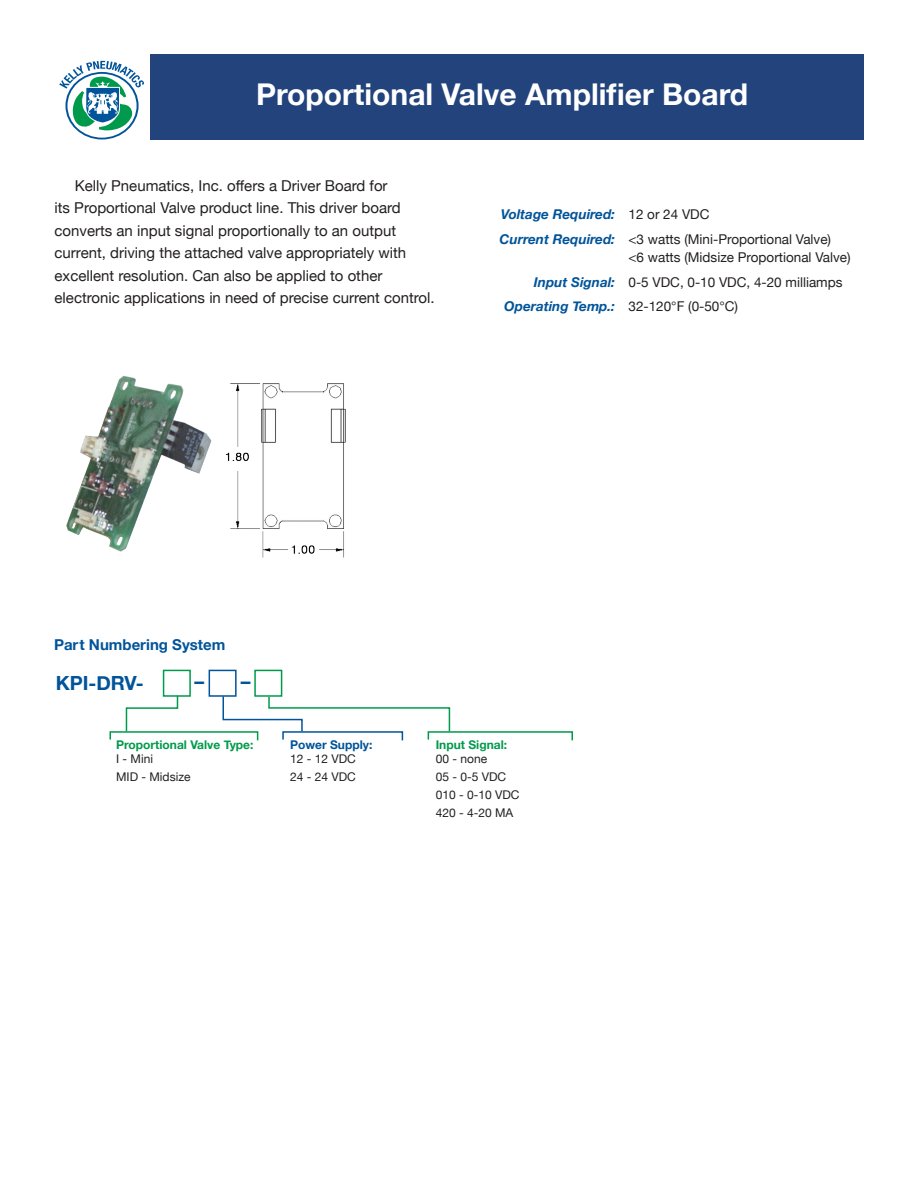
<style>
.page{position:relative;width:918px;height:1188px;background:#fff}
.page>*{position:absolute;margin:0;border:0;box-sizing:border-box;transform-origin:0 0}
.t1{font:700 30px "Helvetica Neue";color:#fff}
.t2{font:700 19.5px "Helvetica Neue";color:#01549a}
.t3{font:15px/22.5px "Helvetica Neue";color:#231f20}
.t4{font:700 15px "Helvetica Neue";color:#01549a}
.t5{font:13.5px/18px "Helvetica Neue";color:#231f20}
.t6{font:italic 700 13.5px "Helvetica Neue";color:#01549a}
.t7{font:12px "Helvetica Neue";color:#231f20}
.t8{font:700 12px/14.4px "Helvetica Neue";color:#009a4c}
.t9{font:700 12px/14.4px "Helvetica Neue";color:#01549a}
.s1{font-weight:400;font-style:normal;color:#231f20}
.s2{font-weight:700;font-style:italic;color:#01549a}
.s3{font-weight:400;color:#231f20}
</style>
<div class="page">
<div style="left:150px;top:54px;width:714px;height:86px;background:#22437c"></div>
<svg style="left:59px;top:61px;width:85px;height:79px"></svg>
<img style="left:66px;top:375px;width:280px;height:183px">
<div style="left:163px;top:670px;width:28px;height:27px;border:2px solid #009a4c"></div>
<div style="left:209px;top:670px;width:28px;height:27px;border:2px solid #01549a"></div>
<div style="left:254px;top:670px;width:28px;height:27px;border:2px solid #009a4c"></div>
<svg style="left:109px;top:694px;width:464px;height:47px"></svg>
<p class="t1" style="left:256px;top:76px;width:494px">Proportional Valve Amplifier Board</p>
<p class="t3" style="left:55px;top:174px;width:382px;text-indent:20px">Kelly Pneumatics, Inc. offers a Driver Board for<br>its Proportional Valve product line. This driver board converts an input signal proportionally to an output current, driving the attached valve appropriately with excellent resolution. Can also be applied to other electronic applications in need of precise current control.</p>
<p class="t6" style="left:501px;top:206px;width:210px">Voltage Required: <span class="s1">12 or 24 VDC</span></p>
<p class="t5" style="left:629px;top:230px;width:224px;text-indent:-129px"><span class="s2">Current Required:</span> &lt;3 watts (Mini-Proportional Valve)<br>&lt;6 watts (Midsize Proportional Valve)</p>
<p class="t5" style="left:534px;top:273px;width:310px"><span class="s2">Input Signal:</span> 0-5 VDC, 0-10 VDC, 4-20 milliamps</p>
<p class="t5" style="left:504px;top:297px;width:235px"><span class="s2">Operating Temp.:</span> 32-120°F (0-50°C)</p>
<p class="t4" style="left:54px;top:635px;width:173px">Part Numbering System</p>
<p class="t2" style="left:194px;top:669px;width:11px">–</p>
<p class="t2" style="left:241px;top:669px;width:11px">–</p>
<p class="t2" style="left:56px;top:671px;width:90px">KPI-DRV-</p>
<p class="t8" style="left:116px;top:737px;width:139px">Proportional Valve Type:<br><span class="s3">I - Mini</span></p>
<p class="t7" style="left:116px;top:770px;width:76px">MID - Midsize</p>
<p class="t9" style="left:290px;top:737px;width:84px">Power Supply:<br><span class="s3">12 - 12 VDC</span></p>
<p class="t7" style="left:290px;top:770px;width:67px">24 - 24 VDC</p>
<p class="t8" style="left:436px;top:737px;width:73px">Input Signal:<br><span class="s3">00 - none</span></p>
<p class="t7" style="left:436px;top:770px;width:72px">05 - 0-5 VDC</p>
<p class="t7" style="left:436px;top:788px;width:85px">010 - 0-10 VDC</p>
<p class="t7" style="left:436px;top:806px;width:79px">420 - 4-20 MA</p>
</div>
